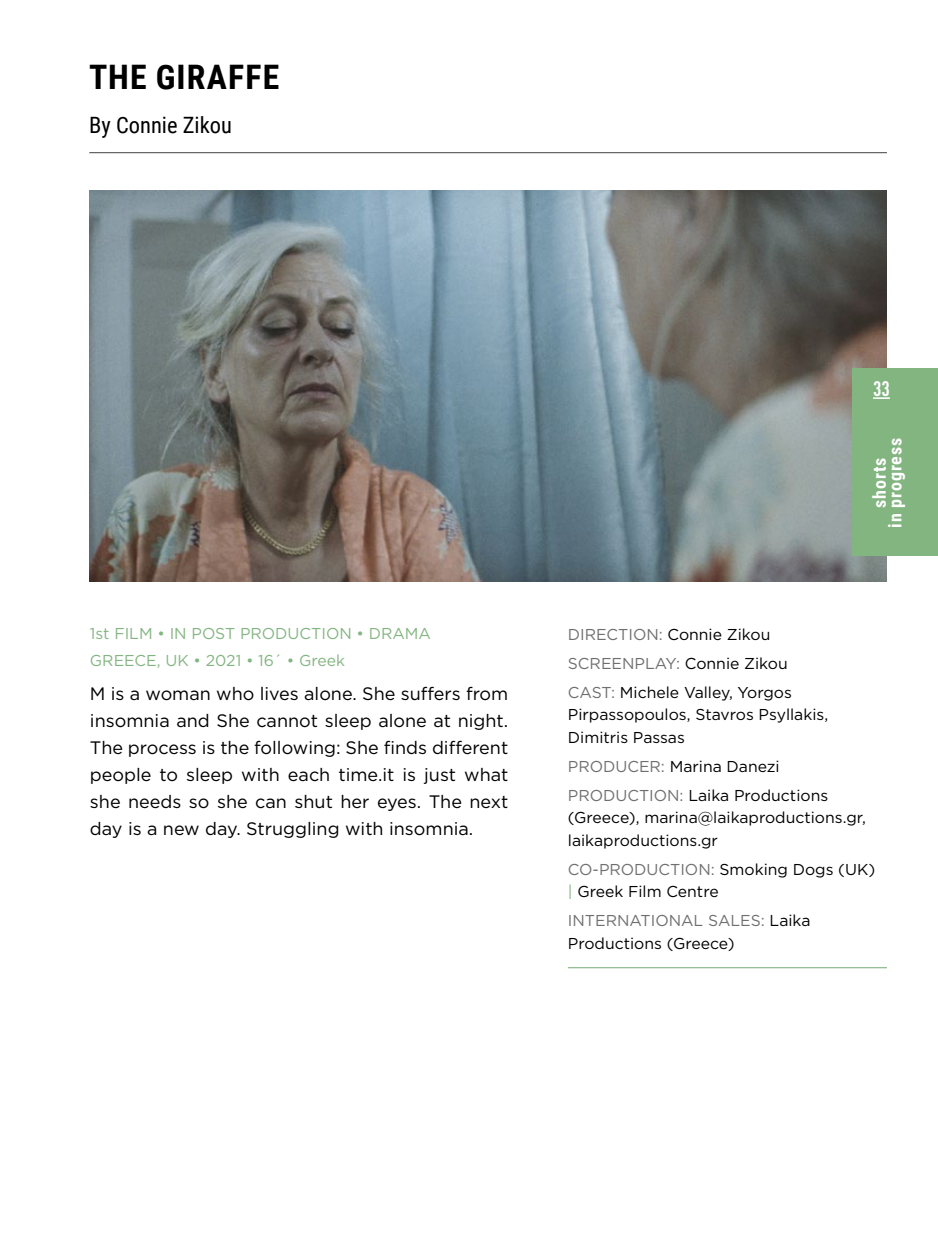
<style>
.page{position:relative;width:938px;height:1257px;background:#fff}
.page>*{position:absolute;margin:0;border:0;box-sizing:border-box;transform-origin:0 0}
.t1{font:700 33.75px "Roboto Condensed";letter-spacing:.035em;color:#000}
.t2{font:22.5px "Roboto Condensed";color:#000}
.t3{font:700 condensed 20.7px "DIN Pro";color:#fff}
.t4{font:18px/27px "Gotham Greek";color:#000;text-align:justify}
.t5{font:700 18px/15.8px "Roboto Condensed";letter-spacing:.05em;color:#fff;text-align:center}
.t6{font:15.75px/22.5px "Gotham Greek";color:#000}
.t7{font:15.75px/27px "Gotham Greek";color:#83b581}
.s1{color:#706f6f}
.s2{color:#83b581}
</style>
<div class="page">
<img style="left:89px;top:191px;width:798px;height:390px">
<hr style="left:89px;top:152px;width:798px;height:1px;background:#575756">
<hr style="left:568px;top:967px;width:319px;height:1px;background:#83b581">
<div style="left:852px;top:368px;width:86px;height:187px;background:#83b581"></div>
<svg style="left:873px;top:397px;width:17px;height:2px"></svg>
<h1 class="t1" style="left:89px;top:54px;width:191px">ΤHE GIRAFFE</h1>
<h2 class="t2" style="left:89px;top:109px;width:144px">By Connie Zikou</h2>
<p class="t7" style="left:90px;top:619px;width:342px">1st FILM • IN POST PRODUCTION • DRAMA<br>GREECE, UK • 2021 • 16΄ • Greek</p>
<p class="t4" style="left:90px;top:679px;width:420px">M is a woman who lives alone. She suffers from insomnia and She cannot sleep alone at night.<br>The process is the following: She finds different people to sleep with each time.it is just what she needs so she can shut her eyes. The next day is a new day. Struggling with insomnia.</p>
<h3 class="t3" style="left:873px;top:373px;width:18px">33</h3>
<p class="t5" style="left:870px;top:528px;width:91px;rotate:-90deg">shorts<br>in progress</p>
<p class="t6" style="left:568px;top:620px;width:225px;line-height:28.8px"><span class="s1">DIRECTION:</span> Connie Zikou<br><span class="s1">SCREENPLAY:</span> Connie Zikou<br><span class="s1">CAST:</span> Michele Valley, Yorgos</p>
<p class="t6" style="left:568px;top:703px;width:262px">Pirpassopoulos, Stavros Psyllakis,<br>Dimitris Passas</p>
<p class="t6" style="left:568px;top:751px;width:262px;line-height:28.8px"><span class="s1">PRODUCER:</span> Marina Danezi<br><span class="s1">PRODUCTION:</span> Laika Productions</p>
<p class="t6" style="left:568px;top:806px;width:299px">(Greece), marina@laikaproductions.gr, laikaproductions.gr</p>
<p class="t6" style="left:568px;top:857px;width:309px"><span class="s1">CO-PRODUCTION:</span> Smoking Dogs (UK) <span class="s2">|</span> Greek Film Centre</p>
<p class="t6" style="left:568px;top:909px;width:244px"><span class="s1">INTERNATIONAL SALES:</span> Laika<br>Productions (Greece)</p>
</div>
